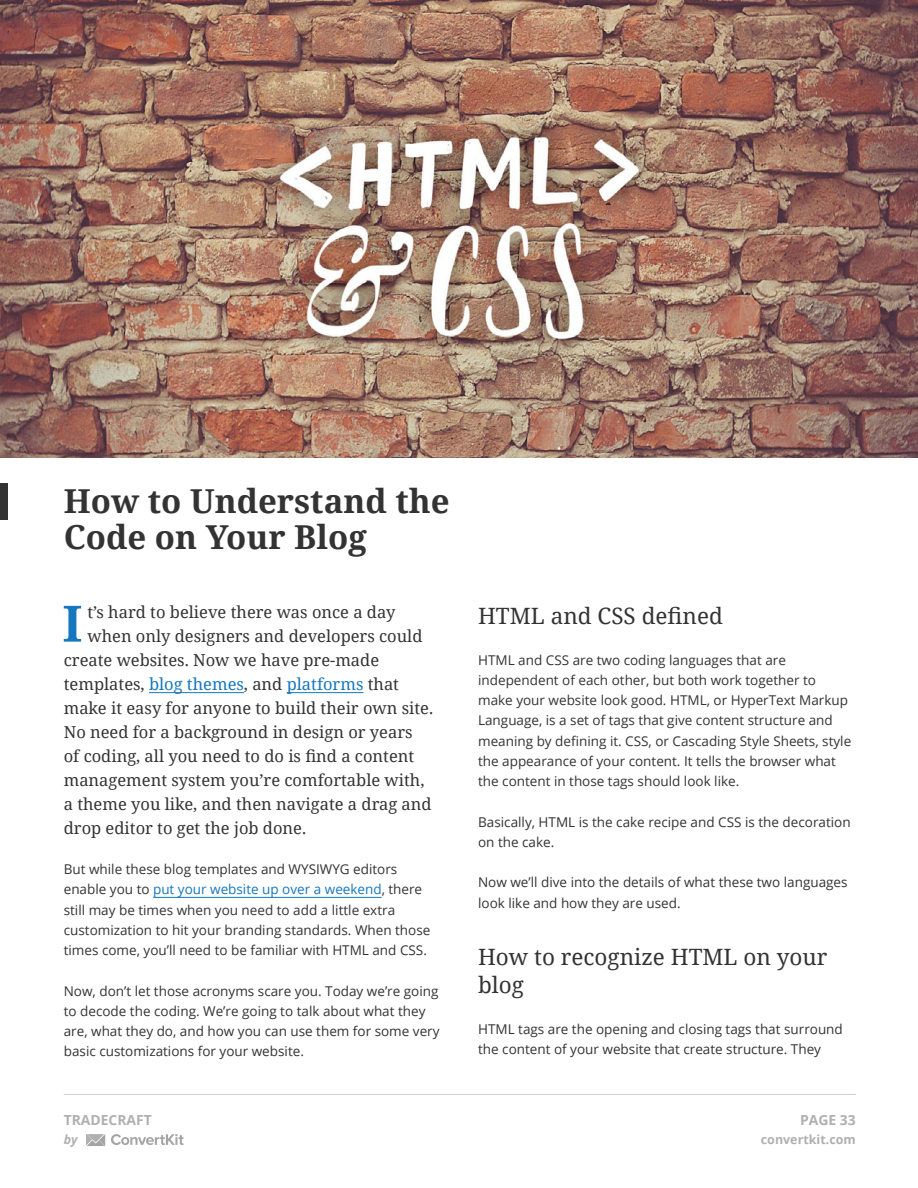
<style>
.page{position:relative;width:918px;height:1188px;background:#fff}
.page>*{position:absolute;margin:0;border:0;box-sizing:border-box;transform-origin:0 0}
.t1{font:700 50.1px "Noto Serif";color:#1677be}
.t2{font:700 33px/36px "Noto Serif";color:#333}
.t3{font:22.5px/28.5px "Noto Serif";color:#333}
.t4{font:16.5px "Noto Serif";color:#333}
.t5{font:16.5px "Noto Serif";color:#1677be}
.t6{font:700 13.95px "Open Sans";color:#b0b0b0}
.t7{font:13.5px/20.2px "Open Sans";color:#333}
.t8{font:700 12.45px "Open Sans";color:#b0b0b0}
.t9{font:italic 700 12.45px "Open Sans";color:#b0b0b0}
.s1{color:#333}
.s2{color:#1677be}
</style>
<div class="page">
<svg style="left:111px;top:1134px;width:73px;height:11px"></svg>
<svg style="left:86px;top:1134px;width:19px;height:12px"></svg>
<hr style="left:64px;top:1094px;width:792px;height:1px;background:#cfcfcf">
<div style="left:0;top:483px;width:7px;height:37px;background:#333"></div>
<hr style="left:149px;top:692px;width:95px;height:1px;background:#1677be">
<hr style="left:287px;top:692px;width:76px;height:1px;background:#1677be">
<hr style="left:153px;top:897px;width:229px;height:1px;background:#1677be">
<img style="left:0;top:0;width:918px;height:457px">
<h2 class="t2" style="left:64px;top:482px;width:387px">How to Understand the<br>Code on Your Blog</h2>
<h1 class="t1" style="left:62px;top:588px;width:22px">I</h1>
<p class="t4" style="left:87px;top:600px;width:309px">t’s hard to believe there was once a day</p>
<p class="t4" style="left:87px;top:624px;width:337px">when only designers and developers could</p>
<p class="t4" style="left:64px;top:648px;width:317px">create websites. Now we have pre-made</p>
<p class="t5" style="left:64px;top:672px;width:337px"><span class="s1">templates,</span> blog themes<span class="s1">, and</span> platforms <span class="s1">that</span></p>
<p class="t4" style="left:64px;top:696px;width:371px">make it easy for anyone to build their own site.</p>
<p class="t4" style="left:64px;top:720px;width:350px">No need for a background in design or years</p>
<p class="t4" style="left:64px;top:744px;width:352px">of coding, all you need to do is find a content</p>
<p class="t4" style="left:64px;top:768px;width:362px">management system you’re comfortable with,</p>
<p class="t4" style="left:64px;top:792px;width:369px">a theme you like, and then navigate a drag and</p>
<p class="t4" style="left:64px;top:816px;width:244px">drop editor to get the job done.</p>
<p class="t7" style="left:64px;top:859px;width:368px">But while these blog templates and WYSIWYG editors enable you to <span class="s2">put your website up over a weekend</span>, there still may be times when you need to add a little extra customization to hit your branding standards. When those times come, you’ll need to be familiar with HTML and CSS.</p>
<p class="t7" style="left:64px;top:980px;width:377px">Now, don’t let those acronyms scare you. Today we’re going to decode the coding. We’re going to talk about what they are, what they do, and how you can use them for some very basic customizations for your website.</p>
<p class="t6" style="left:64px;top:1110px;width:90px">TRADECRAFT</p>
<p class="t9" style="left:64px;top:1130px;width:15px">by</p>
<h3 class="t3" style="left:478px;top:601px;width:246px">HTML and CSS defined</h3>
<p class="t7" style="left:478px;top:649px;width:375px">HTML and CSS are two coding languages that are independent of each other, but both work together to make your website look good. HTML, or HyperText Markup Language, is a set of tags that give content structure and meaning by defining it. CSS, or Cascading Style Sheets, style the appearance of your content. It tells the browser what the content in those tags should look like.</p>
<p class="t7" style="left:478px;top:811px;width:374px">Basically, HTML is the cake recipe and CSS is the decoration on the cake.</p>
<p class="t7" style="left:478px;top:872px;width:371px">Now we’ll dive into the details of what these two languages look like and how they are used.</p>
<h3 class="t3" style="left:478px;top:942px;width:351px">How to recognize HTML on your blog</h3>
<p class="t7" style="left:478px;top:1018px;width:366px">HTML tags are the opening and closing tags that surround the content of your website that create structure. They</p>
<p class="t6" style="left:800px;top:1110px;width:57px">PAGE 33</p>
<p class="t8" style="left:761px;top:1130px;width:96px">convertkit.com</p>
</div>
